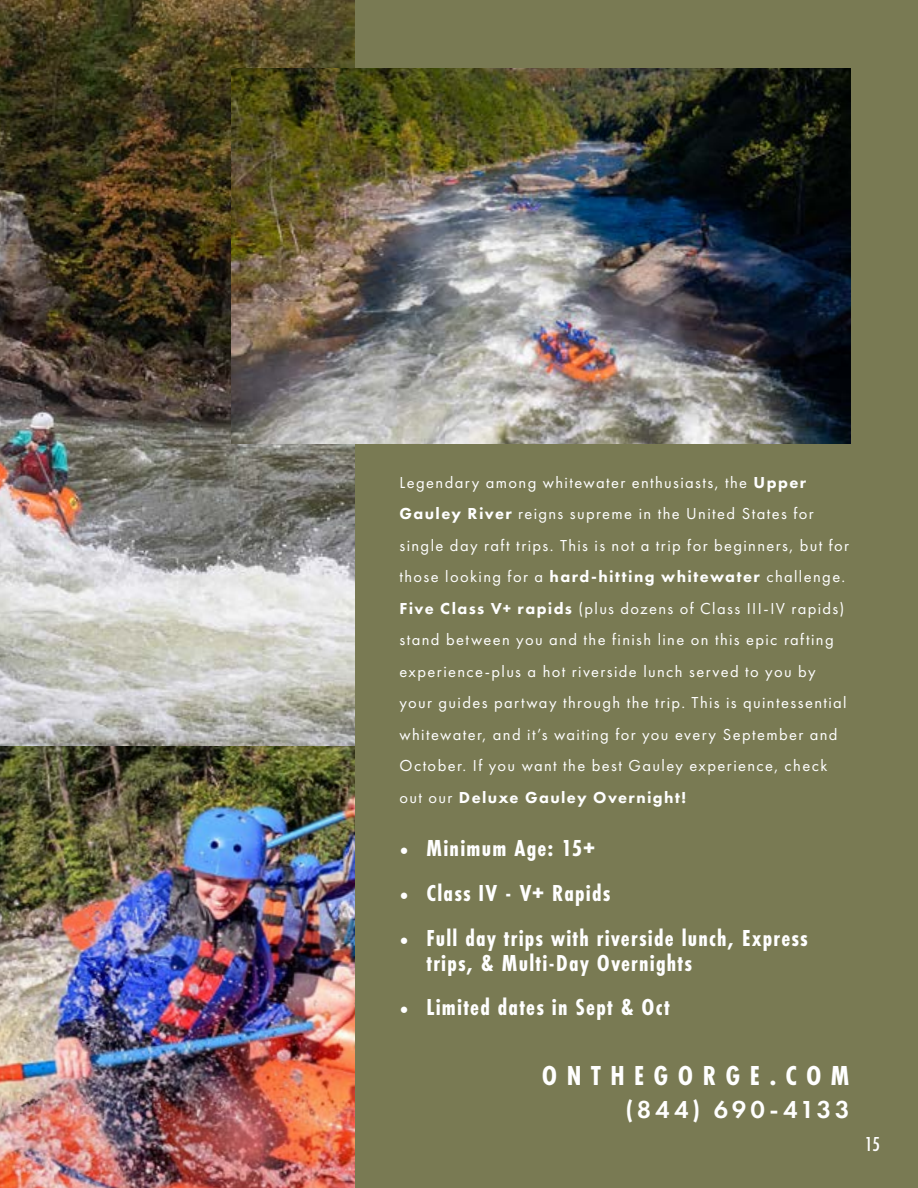
<style>
.page{position:relative;width:918px;height:1188px;background:#797a53}
.page>*{position:absolute;margin:0;border:0;box-sizing:border-box;transform-origin:0 0}
.t1{font:700 28.5px "Futura PT Cond";letter-spacing:.33em;color:#fff}
.t2{font:600 25.5px "Futura PT";letter-spacing:.145em;color:#fff}
.t3{font:700 24px/25.5px "Futura PT Cond";letter-spacing:.05em;color:#fff}
.t4{font:500 21px "Futura PT Cond";color:#fff}
.t5{font:16.5px/31.5px "Futura PT";letter-spacing:.085em;color:#fff}
.s1{font-weight:800}
.s2{font-family:"Minion Pro";font-weight:400}
</style>
<div class="page">
<img style="left:0;top:0;width:355px;height:1188px">
<img style="left:231px;top:68px;width:620px;height:375px">
<img style="left:0;top:746px;width:2px;height:442px">
<p class="t5" style="left:400px;top:466px;width:451px">Legendary among whitewater enthusiasts, the <span class="s1">Upper Gauley River</span> reigns supreme in the United States for single day raft trips. This is not a trip for beginners, but for those looking for a <span class="s1">hard-hitting whitewater</span> challenge.<br><span class="s1">Five Class V+ rapids</span> (plus dozens of Class III-IV rapids) stand between you and the finish line on this epic rafting experience-plus a hot riverside lunch served to you by your guides partway through the trip. This is quintessential whitewater, and it’s waiting for you every September and October. If you want the best Gauley experience, check out our <span class="s1">Deluxe Gauley Overnight!</span></p>
<h3 class="t3" style="left:400px;top:835px;width:197px"><span class="s2">•</span> Minimum Age: 15+</h3>
<h3 class="t3" style="left:400px;top:880px;width:212px"><span class="s2">•</span> Class IV - V+ Rapids</h3>
<h3 class="t3" style="left:427px;top:925px;width:383px;text-indent:-27px"><span class="s2">•</span> Full day trips with riverside lunch, Express trips, &amp; Multi-Day Overnights</h3>
<h3 class="t3" style="left:400px;top:994px;width:272px"><span class="s2">•</span> Limited dates in Sept &amp; Oct</h3>
<h1 class="t1" style="left:542px;top:1059px;width:309px">ONTHEGORGE.COM</h1>
<h2 class="t2" style="left:625px;top:1093px;width:226px">(844) 690-4133</h2>
<p class="t4" style="left:872px;top:1126px;width:16px">15</p>
<p class="t4" style="left:865px;top:1131px;width:17px">15</p>
</div>
